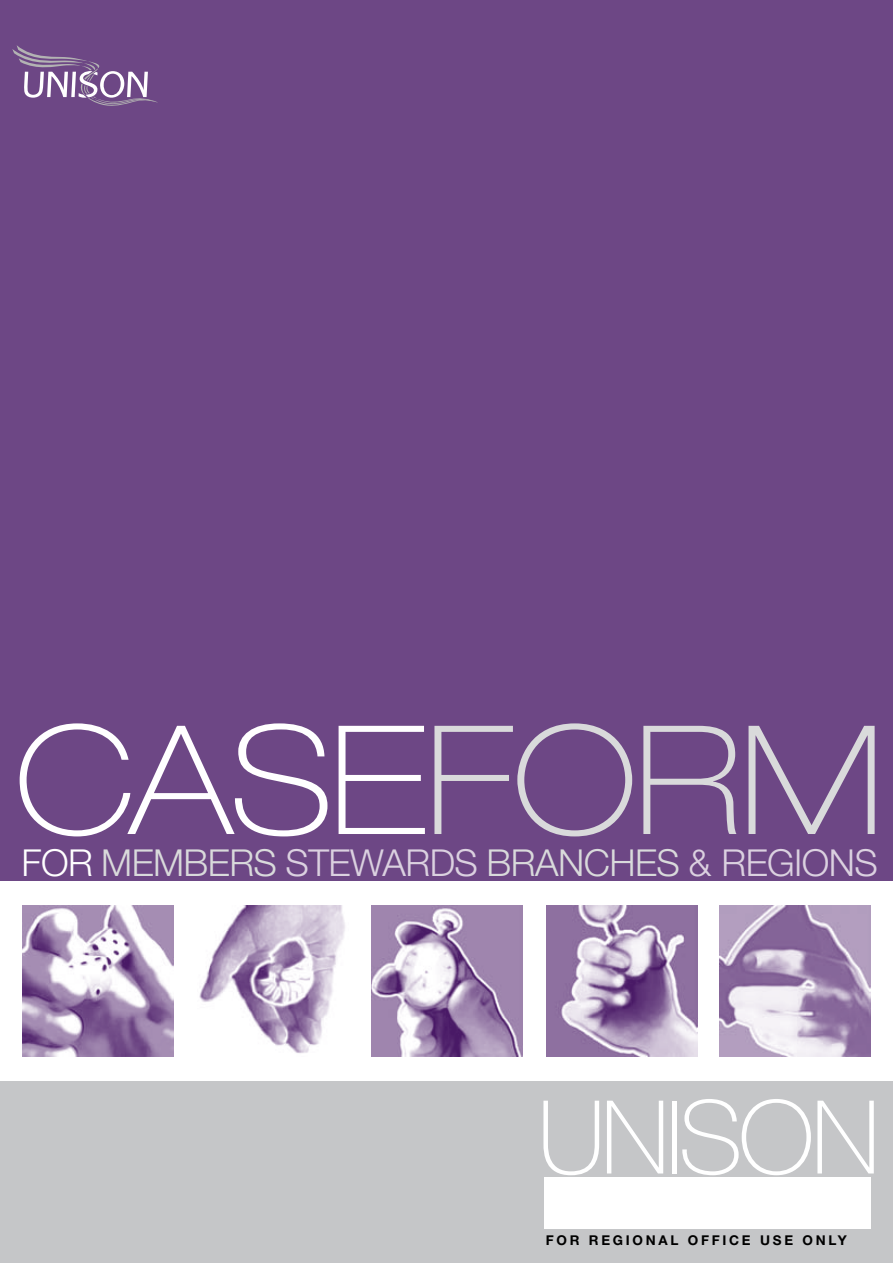
<style>
.page{position:relative;width:893px;height:1263px;background:#fff}
.page>*{position:absolute;margin:0;border:0;box-sizing:border-box;transform-origin:0 0}
.t1{font:100 expanded 151.5px "Helvetica Neue";letter-spacing:-.015em;color:#fff}
.t2{font:100 102px "Helvetica Neue";letter-spacing:-.04em;color:#fff}
.t3{font:300 37.2px "Helvetica Neue";letter-spacing:-.015em;color:#dbd1e0}
.t4{font:700 13.5px "Helvetica Neue";letter-spacing:.2em;color:#000}
.s1{color:#d9dadb}
.s2{color:#fff}
</style>
<div class="page">
<div style="left:0;top:0;width:893px;height:880px;background:#6d4785"></div>
<svg style="left:12px;top:45px;width:146px;height:61px"></svg>
<img style="left:23px;top:906px;width:151px;height:151px">
<img style="left:199px;top:906px;width:146px;height:148px">
<img style="left:371px;top:906px;width:151px;height:151px">
<img style="left:546px;top:906px;width:151px;height:151px">
<img style="left:720px;top:906px;width:151px;height:151px">
<div style="left:0;top:1081px;width:893px;height:182px;background:#c5c6c8"></div>
<div style="left:544px;top:1178px;width:327px;height:51px;background:#fff"></div>
<h1 class="t1" style="left:15px;top:690px;width:871px">CASE<span class="s1">FORM</span></h1>
<p class="t3" style="left:22px;top:840px;width:858px"><span class="s2">FOR</span> <span class="s1">MEMBERS</span> STEWARDS <span class="s1">BRANCHES</span> &amp; REGIONS</p>
<h2 class="t2" style="left:537px;top:1079px;width:345px">UNISON</h2>
<p class="t4" style="left:546px;top:1232px;width:302px">FOR REGIONAL OFFICE USE ONLY</p>
</div>
